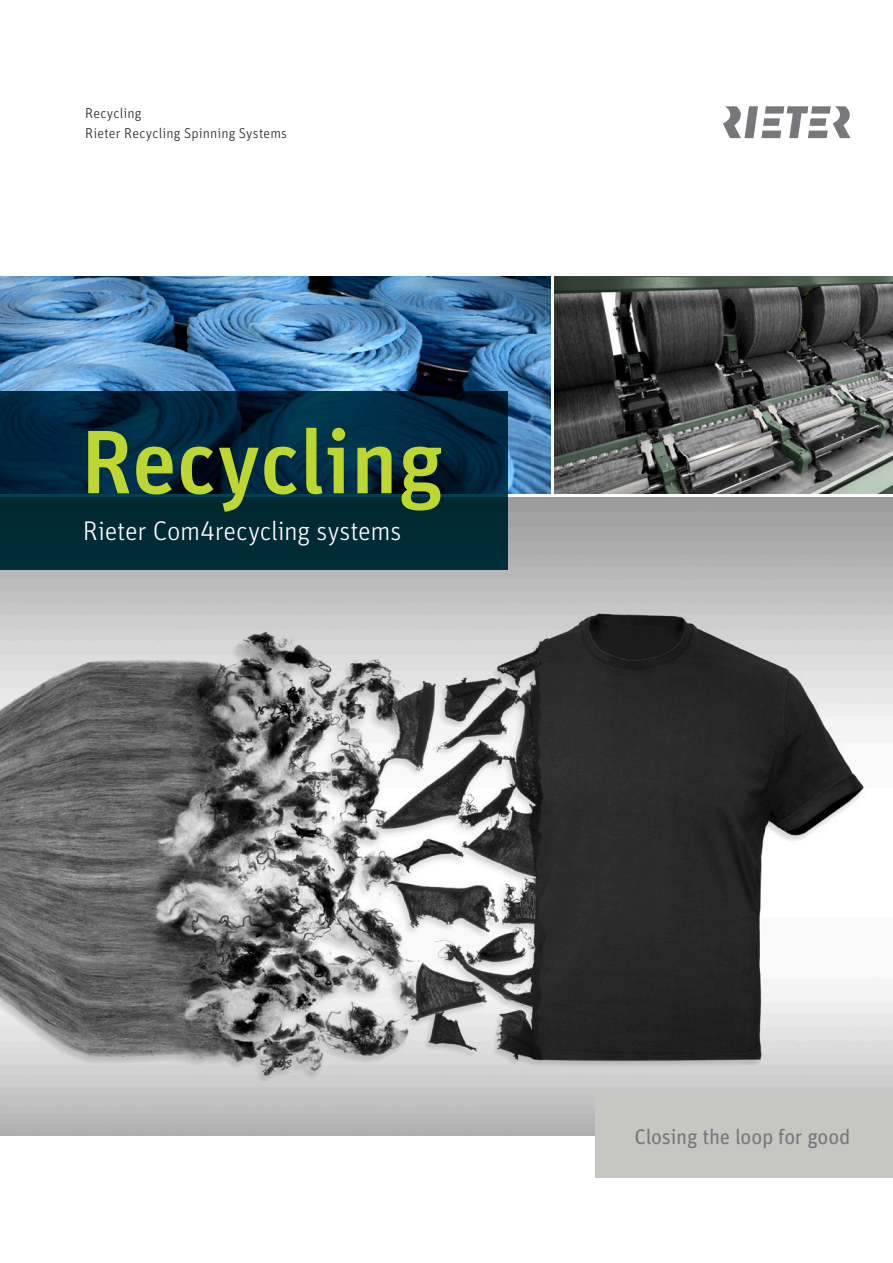
<style>
.page{position:relative;width:893px;height:1263px;background:#fff}
.page>*{position:absolute;margin:0;border:0;box-sizing:border-box;transform-origin:0 0}
.t1{font:500 90px "Unit Pro";color:#bed630}
.t2{font:300 27px "Unit Pro";letter-spacing:-.01em;color:#fff}
.t3{font:21px "Unit Pro";letter-spacing:-.015em;color:#76787b}
.t4{font:300 14.25px/20.5px "Unit Pro";letter-spacing:.015em;color:#231f20}
</style>
<div class="page">
<img style="left:555px;top:276px;width:338px;height:217px">
<img style="left:0;top:276px;width:551px;height:217px">
<img style="left:0;top:497px;width:893px;height:638px">
<svg style="left:723px;top:106px;width:127px;height:32px"></svg>
<div style="left:595px;top:1093px;width:298px;height:85px;background:#c7c7c1"></div>
<svg style="left:0;top:391px;width:507px;height:179px;fill:#002a38"></svg>
<p class="t4" style="left:85px;top:102px;width:203px">Recycling<br>Rieter Recycling Spinning Systems</p>
<h1 class="t1" style="left:81px;top:394px;width:365px">Recycling</h1>
<h2 class="t2" style="left:83px;top:512px;width:320px">Rieter Com4recycling systems</h2>
<h3 class="t3" style="left:634px;top:1121px;width:218px">Closing the loop for good</h3>
</div>
